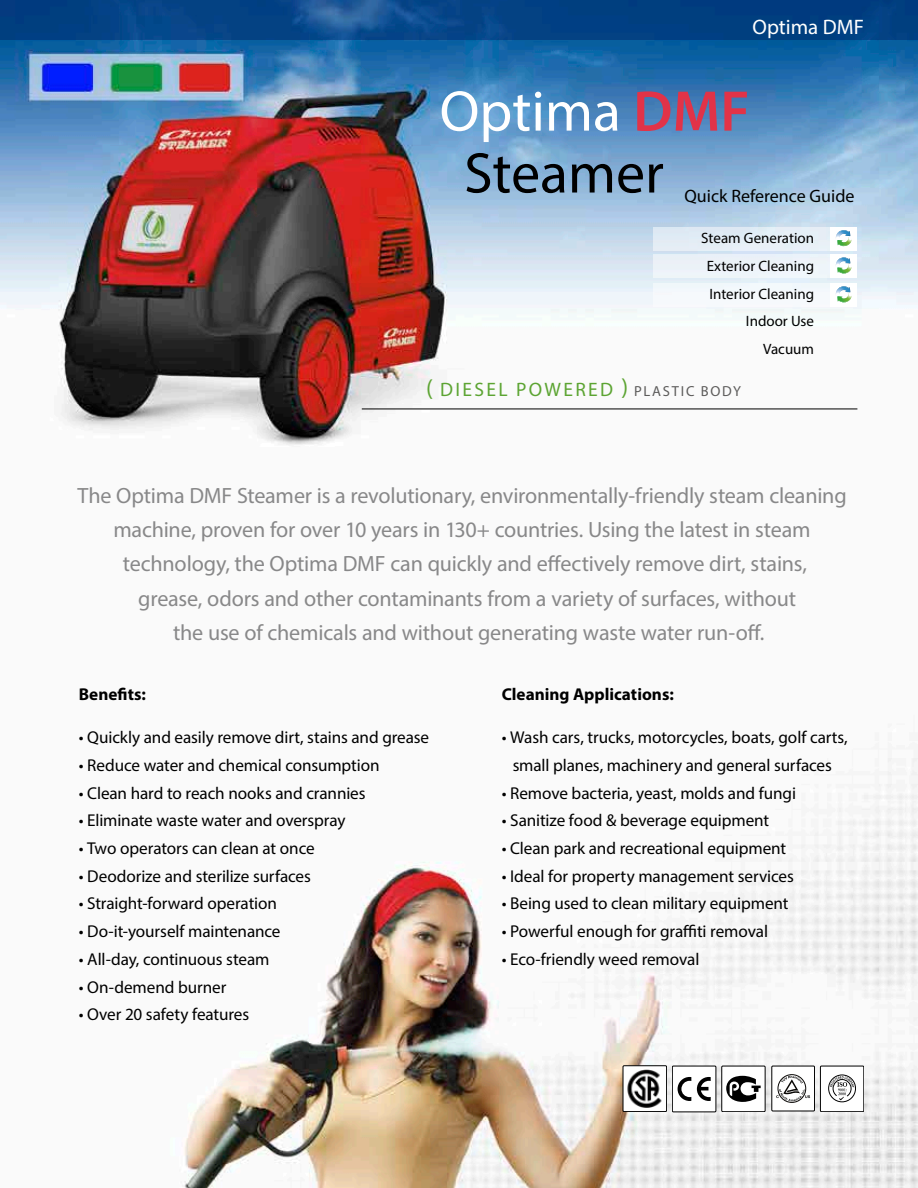
<style>
.page{position:relative;width:918px;height:1188px;background:#fff}
.page>*{position:absolute;margin:0;border:0;box-sizing:border-box;transform-origin:0 0}
.t1{font:57.75px/61.9px "Myriad Pro";color:#000}
.t2{font:22.2px "Myriad Pro";letter-spacing:-.01em;color:#888889}
.t3{font:21px "Myriad Pro";color:#fff}
.t4{font:19.5px "Myriad Pro";letter-spacing:.12em;color:#5ca432}
.t5{font:18px "Myriad Pro";color:#000}
.t6{font:17.1px/27.8px "Myriad Pro";letter-spacing:-.005em;color:#000;text-align:center}
.t7{font:700 17.1px "Myriad Pro";color:#000}
.t8{font:15px/27.8px "Myriad Pro";color:#000;text-align:right}
.t9{font:14.55px "Myriad Pro";letter-spacing:.12em;color:#5c5b5a}
.s1{color:#fff}
.s2{font-weight:600;color:#e13348}
.s3{font-size:24px}
</style>
<div class="page">
<img style="left:0;top:40px;width:918px;height:1148px">
<svg style="left:0;top:0;width:918px;height:40px;fill:#024283"></svg>
<div style="left:672px;top:1066px;width:44px;height:46px;background:#fff"></div>
<div style="left:672px;top:1066px;width:44px;height:46px;border:1px solid #000"></div>
<svg style="left:678px;top:1077px;width:13px;height:24px"></svg>
<svg style="left:697px;top:1077px;width:14px;height:24px"></svg>
<div style="left:722px;top:1066px;width:43px;height:46px;background:#fff"></div>
<div style="left:722px;top:1066px;width:43px;height:46px;border:1px solid #000"></div>
<svg style="left:726px;top:1076px;width:35px;height:26px"></svg>
<div style="left:820px;top:1066px;width:44px;height:46px;background:#fff"></div>
<div style="left:820px;top:1066px;width:44px;height:46px;border:1px solid #000"></div>
<div style="left:828px;top:1075px;width:28px;height:27px;border:1px solid #000;border-radius:50%"></div>
<svg style="left:830px;top:1076px;width:24px;height:24px"></svg>
<div style="left:772px;top:1066px;width:43px;height:45px;background:#fff"></div>
<div style="left:772px;top:1066px;width:43px;height:45px;border:1px solid #000"></div>
<div style="left:778px;top:1074px;width:28px;height:29px;border:1px solid #080604;border-radius:50%"></div>
<svg style="left:776px;top:1076px;width:34px;height:25px"></svg>
<div style="left:623px;top:1066px;width:44px;height:46px;background:#fff"></div>
<div style="left:623px;top:1066px;width:44px;height:46px;border:1px solid #000"></div>
<img style="left:627px;top:1069px;width:35px;height:39px">
<hr style="left:362px;top:409px;width:495px;height:1px;background:#000">
<div style="left:654px;top:227px;width:203px;height:23px;background:#e4edf5"></div>
<div style="left:830px;top:227px;width:27px;height:23px;background:#fff"></div>
<div style="left:654px;top:255px;width:203px;height:23px;background:#eef2f9"></div>
<div style="left:830px;top:255px;width:27px;height:23px;background:#fff"></div>
<div style="left:654px;top:284px;width:203px;height:23px;background:#f6f9fc"></div>
<div style="left:830px;top:284px;width:27px;height:23px;background:#fff"></div>
<svg style="left:836px;top:230px;width:16px;height:17px"></svg>
<svg style="left:836px;top:257px;width:16px;height:17px"></svg>
<svg style="left:836px;top:286px;width:16px;height:17px"></svg>
<p class="t3" style="left:753px;top:14px;width:113px">Optima DMF</p>
<h1 class="t1" style="left:464px;top:79px;width:287px;text-indent:-24px"><span class="s1">Optima</span> <span class="s2">DMF<br></span>Steamer</h1>
<p class="t5" style="left:684px;top:185px;width:172px">Quick Reference Guide</p>
<p class="t8" style="left:701px;top:224px;width:114px">Steam Generation<br>Exterior Cleaning<br>Interior Cleaning<br>Indoor Use<br>Vacuum</p>
<p class="t4" style="left:426px;top:377px;width:204px"><span class="s3">(</span> DIESEL POWERED <span class="s3">)</span></p>
<p class="t9" style="left:634px;top:382px;width:109px">PLASTIC BODY</p>
<p class="t2" style="left:77px;top:482px;width:771px">The Optima DMF Steamer is a revolutionary, environmentally-friendly steam cleaning</p>
<p class="t2" style="left:113px;top:516px;width:699px">machine, proven for over 10 years in 130+ countries. Using the latest in steam</p>
<p class="t2" style="left:123px;top:550px;width:686px">technology, the Optima DMF can quickly and effectively remove dirt, stains,</p>
<p class="t2" style="left:138px;top:585px;width:659px">grease, odors and other contaminants from a variety of surfaces, without</p>
<p class="t2" style="left:173px;top:619px;width:593px">the use of chemicals and without generating waste water run-off.</p>
<p class="t7" style="left:79px;top:683px;width:69px">Benefits:</p>
<p class="t6" style="left:79px;top:723px;width:352px">• Quickly and easily remove dirt, stains and grease</p>
<p class="t6" style="left:79px;top:751px;width:302px">• Reduce water and chemical consumption</p>
<p class="t6" style="left:79px;top:779px;width:288px">• Clean hard to reach nooks and crannies</p>
<p class="t6" style="left:79px;top:806px;width:268px">• Eliminate waste water and overspray</p>
<p class="t6" style="left:79px;top:834px;width:237px">• Two operators can clean at once</p>
<p class="t6" style="left:79px;top:862px;width:234px">• Deodorize and sterilize surfaces</p>
<p class="t6" style="left:79px;top:890px;width:200px">• Straight-forward operation</p>
<p class="t6" style="left:79px;top:917px;width:203px">• Do-it-yourself maintenance</p>
<p class="t6" style="left:79px;top:945px;width:192px">• All-day, continuous steam</p>
<p class="t6" style="left:79px;top:973px;width:149px">• On-demend burner</p>
<p class="t6" style="left:79px;top:1000px;width:172px">• Over 20 safety features</p>
<p class="t7" style="left:502px;top:683px;width:174px">Cleaning Applications:</p>
<p class="t6" style="left:502px;top:723px;width:348px">• Wash cars, trucks, motorcycles, boats, golf carts, small planes, machinery and general surfaces</p>
<p class="t6" style="left:502px;top:779px;width:296px">• Remove bacteria, yeast, molds and fungi</p>
<p class="t6" style="left:502px;top:806px;width:269px">• Sanitize food &amp; beverage equipment</p>
<p class="t6" style="left:502px;top:834px;width:286px">• Clean park and recreational equipment</p>
<p class="t6" style="left:502px;top:862px;width:294px">• Ideal for property management services</p>
<p class="t6" style="left:502px;top:890px;width:288px">• Being used to clean military equipment</p>
<p class="t6" style="left:502px;top:917px;width:268px">• Powerful enough for graffiti removal</p>
<p class="t6" style="left:502px;top:945px;width:199px">• Eco-friendly weed removal</p>
</div>
